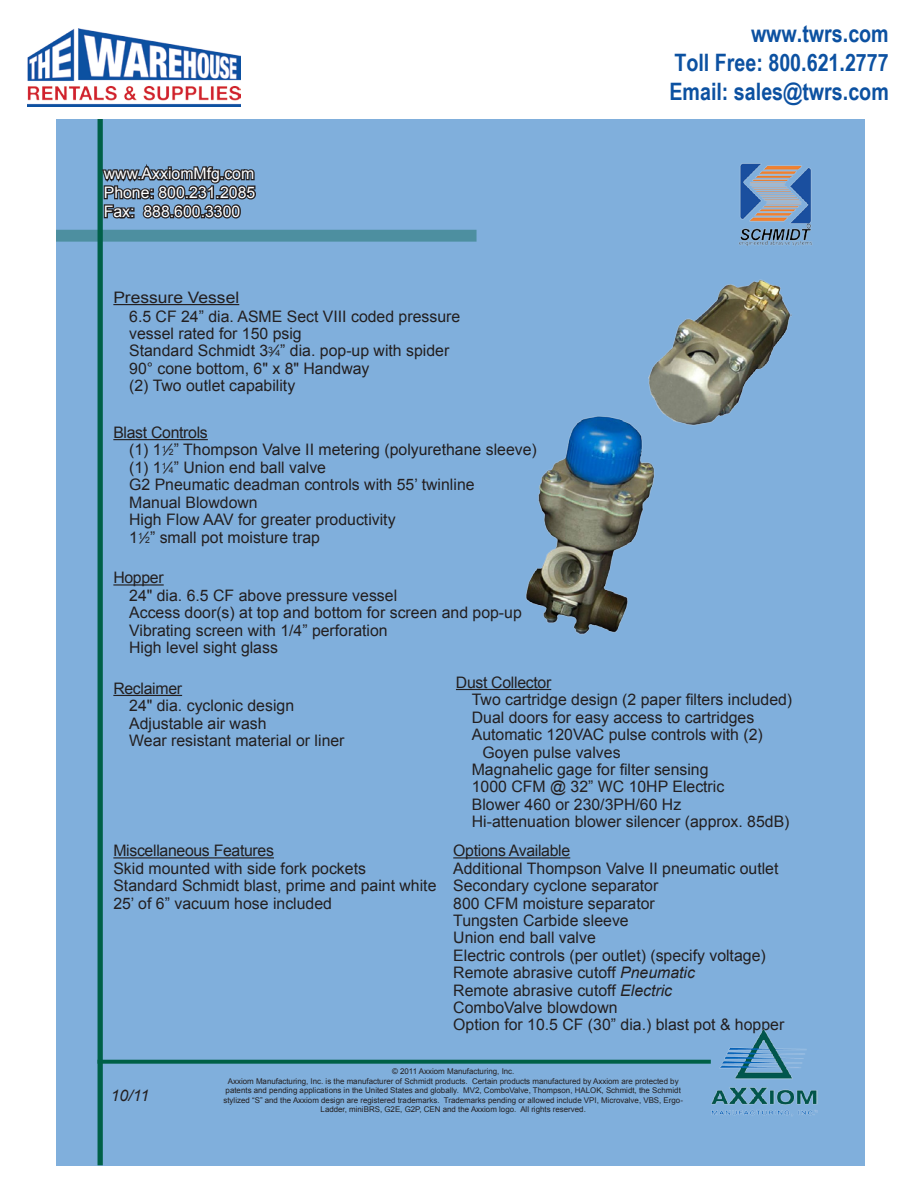
<style>
.page{position:relative;width:918px;height:1188px;background:#fff}
.page>*{position:absolute;margin:0;border:0;box-sizing:border-box;transform-origin:0 0}
.t1{font:700 24px/28.8px "Arial Narrow";color:#0c51a1;text-align:justify}
.t2{font:15.9px/17.4px "Arial";color:#231f20}
.t3{font:15.9px/17.7px "Arial";color:#231f20;scale:1.1 1}
.t4{font:15.9px/19px "Arial";color:#fff;text-align:justify}
.t5{font:15.9px "Arial";letter-spacing:-.02em;color:#231f20}
.t6{font:italic 15.9px "Arial";color:#231f20}
.t7{font:7.95px/9.4px "Arial";color:#231f20;text-align:center}
.s1{font-size:8.7px}
.s2{font-style:italic}
</style>
<div class="page">
<img style="left:27px;top:29px;width:214px;height:78px">
<div style="left:57px;top:120px;width:808px;height:1045px;background:#80afdc"></div>
<hr style="left:113px;top:304px;width:126px;height:1px;background:#231f20">
<hr style="left:113px;top:439px;width:95px;height:1px;background:#231f20">
<hr style="left:113px;top:584px;width:51px;height:2px;background:#231f20">
<hr style="left:113px;top:695px;width:69px;height:1px;background:#231f20">
<hr style="left:113px;top:857px;width:161px;height:1px;background:#231f20">
<div style="left:98px;top:120px;width:5px;height:1045px;background:#006047"></div>
<hr style="left:456px;top:689px;width:95px;height:1px;background:#231f20">
<svg style="left:103px;top:1060px;width:603px;height:4px;fill:#006047"></svg>
<hr style="left:453px;top:857px;width:117px;height:1px;background:#231f20">
<img style="left:706px;top:1029px;width:111px;height:87px">
<img style="left:738px;top:163px;width:75px;height:83px">
<div style="left:57px;top:230px;width:420px;height:12px;background:#4d8fa0"></div>
<svg style="left:102px;top:153px;width:154px;height:68px"></svg>
<img style="left:525px;top:416px;width:130px;height:219px">
<img style="left:645px;top:279px;width:146px;height:188px">
<p class="t4" style="left:104px;top:164px;width:153px">www.AxxiomMfg.com Phone: 800.231.2085<br>Fax: 888.600.3300</p>
<h1 class="t1" style="left:669px;top:18px;width:221px;text-indent:82px">www.twrs.com Toll Free: 800.621.2777<br>Email: sales@twrs.com</h1>
<p class="t3" style="left:129px;top:289px;width:302px;text-indent:-16px">Pressure Vessel<br>6.5 CF 24” dia. ASME Sect VIII coded pressure vessel rated for 150 psig<br>Standard Schmidt 3<sup>3</sup>⁄<span class="s1">4</span>” dia. pop-up with spider<br>90° cone bottom, 6" x 8" Handway<br>(2) Two outlet capability</p>
<p class="t2" style="left:129px;top:424px;width:409px;text-indent:-16px">Blast Controls<br>(1) 1<sup>1</sup>⁄<span class="s1">2</span>” Thompson Valve II metering (polyurethane sleeve) (1) 1<sup>1</sup>⁄<span class="s1">4</span>” Union end ball valve<br>G2 Pneumatic deadman controls with 55’ twinline<br>Manual Blowdown<br>High Flow AAV for greater productivity<br>1<sup>1</sup>⁄<span class="s1">2</span>” small pot moisture trap</p>
<p class="t2" style="left:129px;top:569px;width:394px;text-indent:-16px">Hopper<br>24" dia. 6.5 CF above pressure vessel<br>Access door(s) at top and bottom for screen and pop-up<br>Vibrating screen with 1/4” perforation<br>High level sight glass</p>
<p class="t2" style="left:129px;top:680px;width:217px;text-indent:-16px">Reclaimer<br>24" dia. cyclonic design<br>Adjustable air wash<br>Wear resistant material or liner</p>
<p class="t5" style="left:456px;top:672px;width:97px">Dust Collector</p>
<p class="t2" style="left:472px;top:691px;width:322px">Two cartridge design (2 paper filters included)</p>
<p class="t2" style="left:472px;top:709px;width:284px">Dual doors for easy access to cartridges</p>
<p class="t2" style="left:472px;top:726px;width:293px">Automatic 120VAC pulse controls with (2)</p>
<p class="t2" style="left:482px;top:743px;width:140px">Goyen pulse valves</p>
<p class="t2" style="left:472px;top:761px;width:238px">Magnahelic gage for filter sensing</p>
<p class="t2" style="left:472px;top:778px;width:254px">1000 CFM @ 32” WC 10HP Electric</p>
<p class="t2" style="left:472px;top:796px;width:211px">Blower 460 or 230/3PH/60 Hz</p>
<p class="t2" style="left:472px;top:813px;width:319px">Hi-attenuation blower silencer (approx. 85dB)</p>
<p class="t2" style="left:453px;top:842px;width:333px">Options Available<br>Additional Thompson Valve II pneumatic outlet<br>Secondary cyclone separator<br>800 CFM moisture separator<br>Tungsten Carbide sleeve<br>Union end ball valve<br>Electric controls (per outlet) (specify voltage)<br>Remote abrasive cutoff <span class="s2">Pneumatic<br></span>Remote abrasive cutoff <span class="s2">Electric<br></span>ComboValve blowdown<br>Option for 10.5 CF (30” dia.) blast pot &amp; hopper</p>
<p class="t2" style="left:113px;top:842px;width:325px">Miscellaneous Features<br>Skid mounted with side fork pockets<br>Standard Schmidt blast, prime and paint white 25’ of 6” vacuum hose included</p>
<p class="t6" style="left:111px;top:1085px;width:40px">10/11</p>
<p class="t7" style="left:223px;top:1067px;width:461px">© 2011 Axxiom Manufacturing, Inc.<br>Axxiom Manufacturing, Inc. is the manufacturer of Schmidt products. Certain products manufactured by Axxiom are protected by patents and pending applications in the United States and globally. MV2, ComboValve, Thompson, HALOK, Schmidt, the Schmidt stylized “S” and the Axxiom design are registered trademarks. Trademarks pending or allowed include VPI, Microvalve, VBS, Ergo-Ladder, miniBRS, G2E, G2P, CEN and the Axxiom logo. All rights reserved.</p>
</div>
